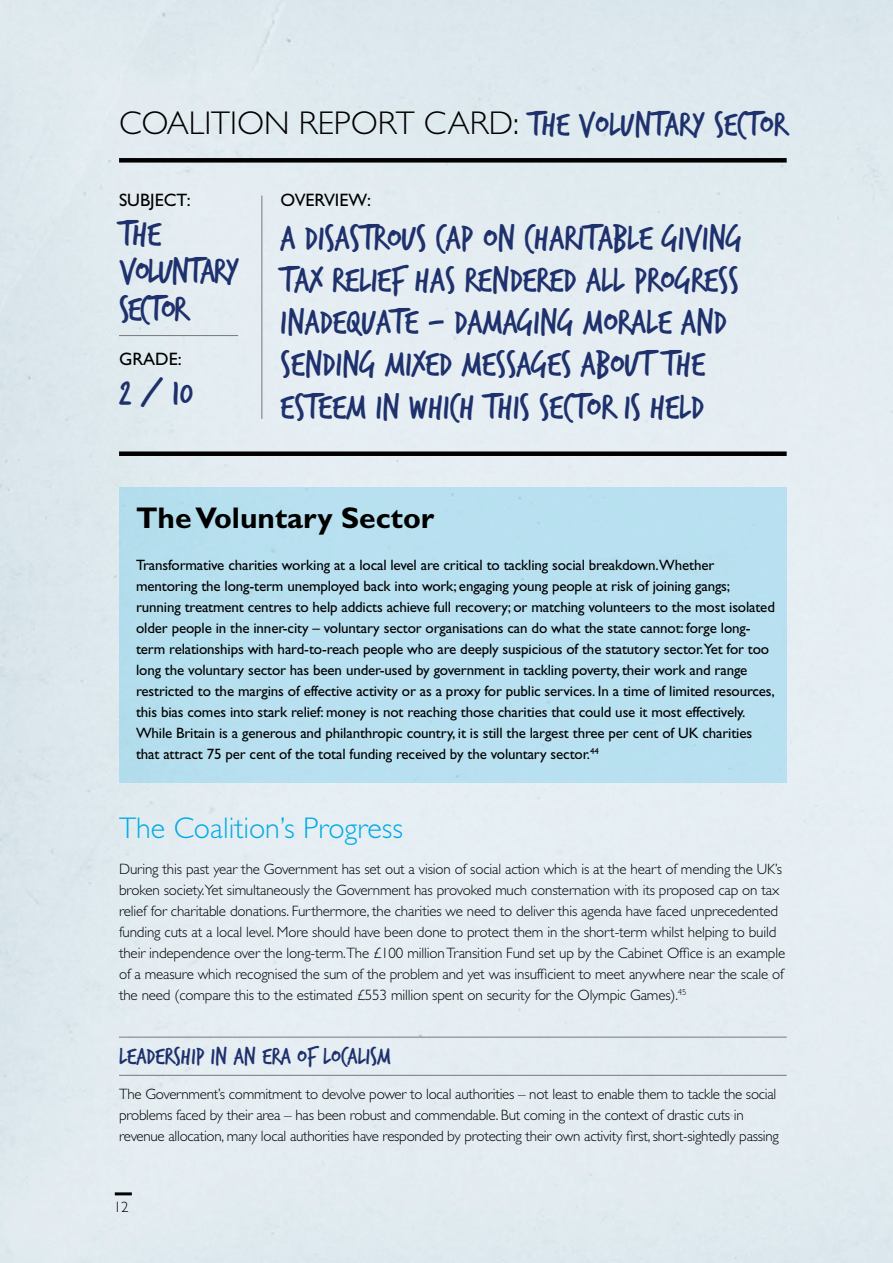
<style>
.page{position:relative;width:893px;height:1263px;background:#fff}
.page>*{position:absolute;margin:0;border:0;box-sizing:border-box;transform-origin:0 0}
.t1{font:37.5px/42px "Trash Hand";color:#1e316d}
.t2{font:37.5px/37.5px "Trash Hand";letter-spacing:-.04em;color:#1e316d}
.t3{font:300 33px "Gill Sans Std";color:#000}
.t4{font:300 30px "Gill Sans Std";color:#00abe4}
.t5{font:700 30px "Gill Sans Std";color:#000}
.t6{font:25.5px "Trash Hand";color:#1e316d}
.t7{font:18px "Gill Sans Std";color:#000}
.t8{font:300 15px/21px "Gill Sans Std";letter-spacing:-.01em;color:#000}
.t9{font:15px/21px "Gill Sans Std";letter-spacing:-.01em;color:#000}
.s1{font-family:"Trash Hand";font-weight:400;font-size:36px;color:#1e316d}
</style>
<div class="page">
<div style="left:119px;top:487px;width:668px;height:295px;background:#b8e0f0"></div>
<hr style="left:119px;top:1037px;width:668px;height:1px;background:#77787b">
<hr style="left:119px;top:1075px;width:668px;height:1px;background:#77787b">
<div style="left:119px;top:158px;width:668px;height:5px;background:#000"></div>
<div style="left:119px;top:451px;width:668px;height:5px;background:#000"></div>
<hr style="left:261px;top:196px;width:1px;height:223px;background:#77787b">
<hr style="left:119px;top:335px;width:119px;height:1px;background:#77787b">
<hr style="left:115px;top:1192px;width:17px;height:3px;background:#000">
<h2 class="t3" style="left:119px;top:104px;width:669px">COALITION RE PORT CARD : <span class="s1">THE VOLUNTARY SECTOR</span></h2>
<p class="t7" style="left:119px;top:190px;width:73px">SUBJECT:</p>
<h1 class="t2" style="left:119px;top:217px;width:122px">THE<br>VOLUNTARY<br>SECTOR</h1>
<p class="t7" style="left:119px;top:349px;width:64px">GRADE:</p>
<h1 class="t1" style="left:119px;top:373px;width:75px">2 / 10</h1>
<p class="t7" style="left:281px;top:190px;width:92px">OVERVIEW:</p>
<h1 class="t1" style="left:281px;top:219px;width:463px">A DISASTROUS CAP ON CHARITABLE GIVING TAX RELIEF HAS RENDERED ALL PROGRESS INADEQUATE – DAMAGING MORALE AND SENDING MIXED MESSAGES ABOUT THE ESTEEM IN WHICH THIS SECTOR IS HELD</h1>
<h3 class="t5" style="left:136px;top:500px;width:300px">The Voluntary Sector</h3>
<p class="t9" style="left:136px;top:555px;width:640px">Transformative charities working at a local level are critical to tackling social breakdown.Whether mentoring the long-term unemployed back into work; engaging young people at risk of joining gangs; running treatment centres to help addicts achieve full recovery; or matching volunteers to the most isolated older people in the inner-city – voluntary sector organisations can do what the state cannot: forge long&shy;term relationships with hard-to-reach people who are deeply suspicious of the statutory sector.Yet for too long the voluntary sector has been under-used by government in tackling poverty, their work and range restricted to the margins of effective activity or as a proxy for public services. In a time of limited resources, this bias comes into stark relief: money is not reaching those charities that could use it most effectively.<br>While Britain is a generous and philanthropic country, it is still the largest three per cent of UK charities that attract 75 per cent of the total funding received by the voluntary sector.<sup>44</sup></p>
<h3 class="t4" style="left:119px;top:811px;width:285px">The Coalition’s Progress</h3>
<p class="t8" style="left:119px;top:859px;width:668px">During this past year the Government has set out a vision of social action which is at the heart of mending the UK’s broken society.Yet simultaneously the Government has provoked much consternation with its proposed cap on tax relief for charitable donations. Furthermore, the charities we need to deliver this agenda have faced unprecedented funding cuts at a local level. More should have been done to protect them in the short-term whilst helping to build their independence over the long-term.The £100 million Transition Fund set up by the Cabinet Office is an example of a measure which recognised the sum of the problem and yet was insufficient to meet anywhere near the scale of the need (compare this to the estimated £553 million spent on security for the Olympic Games).<sup>45</sup></p>
<h3 class="t6" style="left:119px;top:1044px;width:273px">LEADERSHIP IN AN ERA OF LOCALISM</h3>
<p class="t8" style="left:119px;top:1084px;width:661px">The Government’s commitment to devolve power to local authorities – not least to enable them to tackle the social problems faced by their area – has been robust and commendable. But coming in the context of drastic cuts in revenue allocation, many local authorities have responded by protecting their own activity first, short-sightedly passing</p>
<p class="t8" style="left:114px;top:1196px;width:16px">12</p>
</div>
